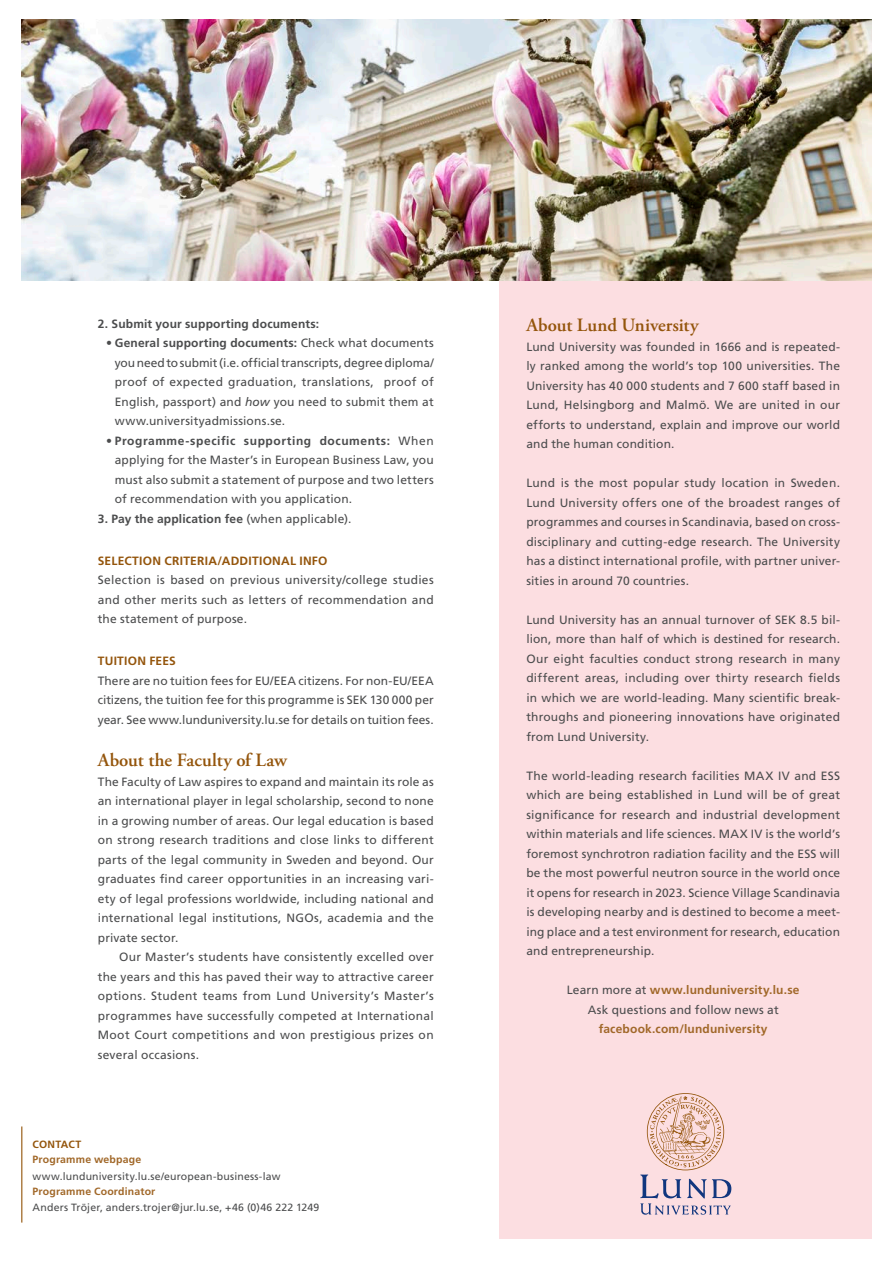
<style>
.page{position:relative;width:893px;height:1263px;background:#fff}
.page>*{position:absolute;margin:0;border:0;box-sizing:border-box;transform-origin:0 0}
.SubHEADLINE{font:600 18.75px "Adobe Garamond Pro";color:#94550c}
.kurser_bodycopy{font:600 18.75px "Adobe Garamond Pro";color:#94550c}
.kurser_bodycopy-2{font:12px/19.5px "Frutiger LT Std";letter-spacing:.01em;color:#4b4c4d;text-align:justify}
.Svart_Brödtext_med_i{font:12px/19.5px "Frutiger LT Std";letter-spacing:.025em;color:#4b4c4d;text-align:justify}
.kurser_bodycopy-3{font:700 12px "Frutiger LT Std";letter-spacing:.015em;color:#4b4c4d}
.kurser_bodycopy-4{font:700 12px "Frutiger LT Std";letter-spacing:.01em;color:#a16829}
.SubHeadline_2{font:700 12px "Frutiger LT Std";letter-spacing:.02em;color:#94550c}
.Contact{font:10.5px "Frutiger LT Std";letter-spacing:.015em;color:#4b4c4d}
.Contact-2{font:700 10.5px "Frutiger LT Std";letter-spacing:.02em;color:#a16829}
.SubHEADLINE-2{font:700 10.5px "Frutiger LT Std";letter-spacing:.02em;color:#94550c}
.s1{font-weight:700}
.s2{font-style:italic}
.s3{font-weight:400}
.s4{font-weight:400;color:#4b4c4d}
</style>
<div class="page">
<hr style="left:21px;top:1126px;width:1px;height:96px;background:#94550c">
<div style="left:499px;top:281px;width:373px;height:958px;background:#fcdee1"></div>
<img style="left:21px;top:19px;width:851px;height:262px">
<svg style="left:640px;top:1093px;width:91px;height:122px"></svg>
<p class="kurser_bodycopy-3" style="left:98px;top:317px;width:223px">2. Submit your supporting documents:</p>
<p class="kurser_bodycopy-2" style="left:115px;top:334px;width:320px;text-indent:-9px"><span class="s1">• General supporting documents:</span> Check what documents you need to submit (i.e. official transcripts, degree diploma/ proof of expected graduation, translations, proof of English, passport) and <span class="s2">how</span> you need to submit them at www.universityadmissions.se.</p>
<p class="kurser_bodycopy-2" style="left:115px;top:431px;width:320px;text-indent:-8px"><span class="s1">• Programme-specific supporting documents:</span> When applying for the Master’s in European Business Law, you must also submit a statement of purpose and two letters of recommendation with you application.</p>
<p class="kurser_bodycopy-3" style="left:98px;top:512px;width:255px">3. Pay the application fee <span class="s3">(when applicable).</span></p>
<p class="SubHeadline_2" style="left:98px;top:554px;width:231px">SELECTION CRITERIA/ADDITIONAL INFO</p>
<p class="kurser_bodycopy-2" style="left:98px;top:571px;width:337px">Selection is based on previous university/college studies and other merits such as letters of recommendation and the statement of purpose.</p>
<p class="SubHeadline_2" style="left:98px;top:654px;width:80px">TUITION FEES</p>
<p class="kurser_bodycopy-2" style="left:98px;top:671px;width:337px">There are no tuition fees for EU/EEA citizens. For non-EU/EEA citizens, the tuition fee for this programme is SEK 130 000 per year. See www.lunduniversity.lu.se for details on tuition fees.</p>
<p class="SubHEADLINE" style="left:98px;top:749px;width:191px">About the Faculty of Law</p>
<p class="kurser_bodycopy-2" style="left:98px;top:772px;width:337px">The Faculty of Law aspires to expand and maintain its role as an international player in legal scholarship, second to none in a growing number of areas. Our legal education is based on strong research traditions and close links to different parts of the legal community in Sweden and beyond. Our graduates find career opportunities in an increasing vari&shy;ety of legal professions worldwide, including national and international legal institutions, NGOs, academia and the private sector.</p>
<p class="Svart_Brödtext_med_i" style="left:98px;top:947px;width:337px;text-indent:21px">Our Master’s students have consistently excelled over the years and this has paved their way to attractive career options. Student teams from Lund University’s Master’s programmes have successfully competed at International Moot Court competitions and won prestigious prizes on several occasions.</p>
<p class="SubHEADLINE-2" style="left:33px;top:1138px;width:50px">CONTACT</p>
<p class="Contact-2" style="left:33px;top:1153px;width:110px">Programme webpage</p>
<p class="Contact" style="left:33px;top:1170px;width:249px">www.lunduniversity.lu.se/european-business-law</p>
<p class="Contact-2" style="left:33px;top:1185px;width:124px">Programme Coordinator</p>
<p class="Contact" style="left:33px;top:1201px;width:288px">Anders Tröjer, anders.trojer@jur.lu.se, +46 (0)46 222 1249</p>
<p class="kurser_bodycopy" style="left:526px;top:315px;width:174px">About Lund University</p>
<p class="kurser_bodycopy-2" style="left:526px;top:337px;width:315px">Lund University was founded in 1666 and is repeated&shy;ly ranked among the world’s top 100 universities. The University has 40 000 students and 7 600 staff based in Lund, Helsingborg and Malmö. We are united in our efforts to understand, explain and improve our world and the human condition.</p>
<p class="kurser_bodycopy-2" style="left:526px;top:473px;width:315px">Lund is the most popular study location in Sweden.<br>Lund University offers one of the broadest ranges of programmes and courses in Scandinavia, based on cross&shy;disciplinary and cutting-edge research. The University has a distinct international profile, with partner univer&shy;sities in around 70 countries.</p>
<p class="kurser_bodycopy-2" style="left:526px;top:610px;width:315px">Lund University has an annual turnover of SEK 8.5 bil&shy;lion, more than half of which is destined for research.<br>Our eight faculties conduct strong research in many different areas, including over thirty research fields in which we are world-leading. Many scientific break&shy;throughs and pioneering innovations have originated from Lund University.</p>
<p class="kurser_bodycopy-2" style="left:526px;top:766px;width:315px">The world-leading research facilities MAX IV and ESS which are being established in Lund will be of great significance for research and industrial development within materials and life sciences. MAX IV is the world’s foremost synchrotron radiation facility and the ESS will be the most powerful neutron source in the world once it opens for research in 2023. Science Village Scandinavia is developing nearby and is destined to become a meet&shy;ing place and a test environment for research, education and entrepreneurship.</p>
<p class="kurser_bodycopy-4" style="left:567px;top:983px;width:234px"><span class="s4">Learn more at</span> www.lunduniversity.lu.se</p>
<p class="kurser_bodycopy-2" style="left:588px;top:1000px;width:193px">Ask questions and follow news at</p>
<p class="kurser_bodycopy-4" style="left:599px;top:1022px;width:170px">facebook.com/lunduniversity</p>
</div>
